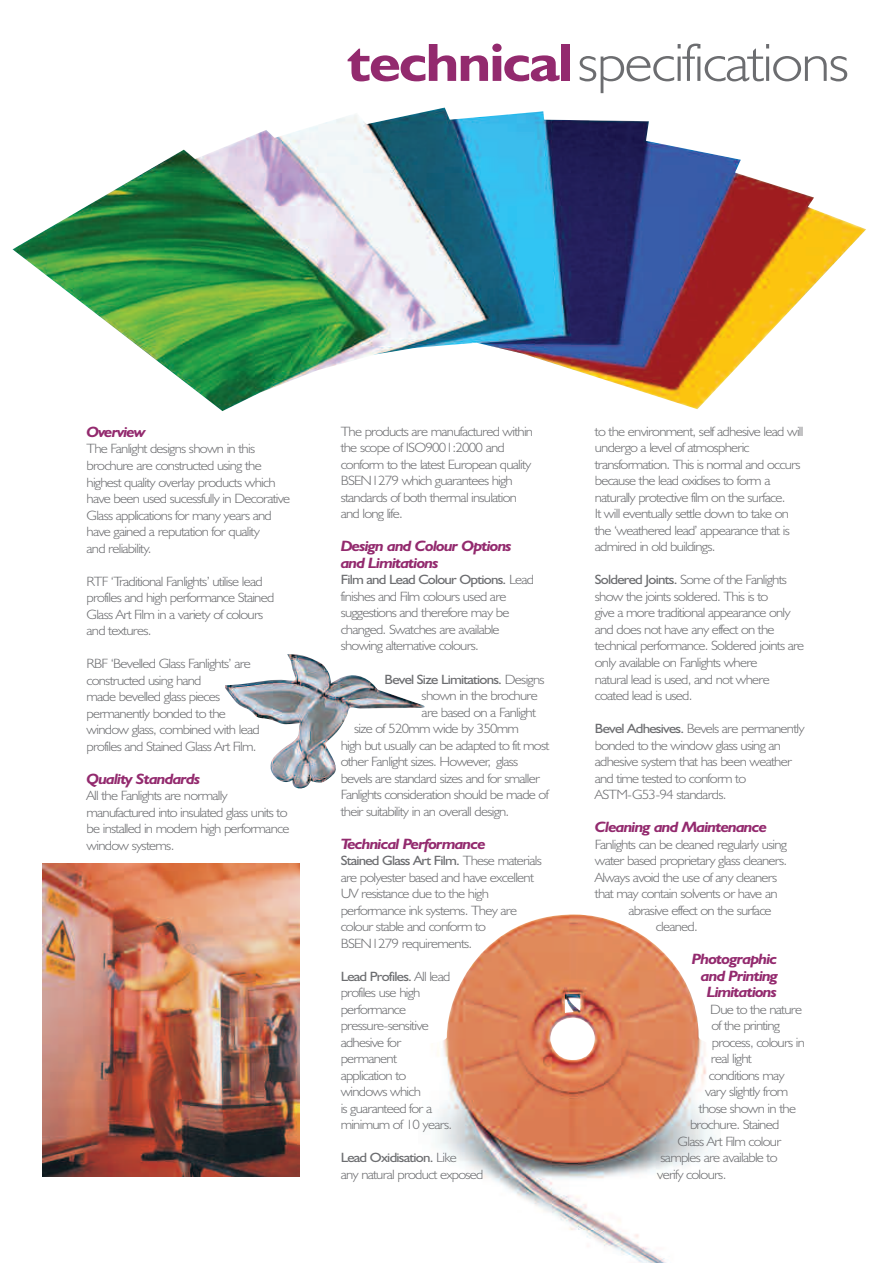
<style>
.page{position:relative;width:893px;height:1263px;background:#fff}
.page>*{position:absolute;margin:0;border:0;box-sizing:border-box;transform-origin:0 0}
.t1{font:300 54px "Humanist 521 BT";letter-spacing:-.025em;color:#6c6d70;scale:1.1 1}
.t2{font:italic 700 15px/16.5px "Humanist 521 BT";letter-spacing:-.055em;color:#932a6e;scale:1.1 1}
.t3{font:300 13.5px/16.5px "Humanist 521 BT";letter-spacing:-.05em;color:#6c6d70;scale:1.1 1}
.t4{font:13.5px "Humanist 521 BT";letter-spacing:-.05em;color:#6c6d70;scale:1.1 1}
.s1{font-weight:700;color:#932a6e}
.s2{font-weight:400}
.s3{font-weight:300}
</style>
<div class="page">
<img style="left:226px;top:654px;width:199px;height:134px">
<img style="left:436px;top:914px;width:278px;height:349px">
<img style="left:13px;top:108px;width:853px;height:303px">
<img style="left:43px;top:863px;width:257px;height:314px">
<h1 class="t1" style="left:347px;top:44px;width:458px"><span class="s1">technical</span>specifications</h1>
<p class="t2" style="left:87px;top:425px;width:55px">Overview</p>
<p class="t3" style="left:87px;top:442px;width:187px">The Fanlight designs shown in this brochure are constructed using the highest quality overlay products which have been used sucessfully in Decorative Glass applications for many years and have gained a reputation for quality<br>and reliability.</p>
<p class="t3" style="left:87px;top:574px;width:172px">RTF ‘Traditional Fanlights’ utilise lead profiles and high performance Stained Glass Art Film in a variety of colours and textures.</p>
<p class="t3" style="left:87px;top:657px;width:159px">RBF ‘Bevelled Glass Fanlights’ are constructed using hand<br>made bevelled glass pieces permanently bonded to the window glass, combined with lead profiles and Stained Glass Art Film.</p>
<p class="t2" style="left:87px;top:772px;width:105px">Quality Standards</p>
<p class="t3" style="left:87px;top:789px;width:186px">All the Fanlights are normally manufactured into insulated glass units to be installed in modern high performance window systems.</p>
<p class="t3" style="left:341px;top:425px;width:176px">The products are manufactured within the scope of ISO9001:2000 and conform to the latest European quality<br>BSEN1279 which guarantees high standards of both thermal insulation and long life.</p>
<p class="t2" style="left:341px;top:540px;width:157px">Design and Colour Options and Limitations</p>
<p class="t3" style="left:341px;top:573px;width:177px"><span class="s2">Film and Lead Colour Options.</span> Lead finishes and Film colours used are suggestions and therefore may be changed. Swatches are available showing alternative colours.</p>
<p class="t4" style="left:384px;top:674px;width:147px">Bevel Size Limitations. <span class="s3">Designs</span></p>
<p class="t3" style="left:422px;top:689px;width:107px">shown in the brochure</p>
<p class="t3" style="left:422px;top:705px;width:105px">are based on a Fanlight</p>
<p class="t3" style="left:354px;top:722px;width:151px">size of 520mm wide by 350mm</p>
<p class="t3" style="left:341px;top:738px;width:191px">high but usually can be adapted to fit most</p>
<p class="t3" style="left:341px;top:755px;width:163px">other Fanlight sizes. However, glass</p>
<p class="t3" style="left:341px;top:771px;width:183px">bevels are standard sizes and for smaller</p>
<p class="t3" style="left:341px;top:788px;width:191px">Fanlights consideration should be made of</p>
<p class="t3" style="left:341px;top:804px;width:155px">their suitability in an overall design.</p>
<p class="t2" style="left:341px;top:837px;width:133px">Technical Performance</p>
<p class="t3" style="left:341px;top:854px;width:184px"><span class="s2">Stained Glass Art Film.</span> These materials are polyester based and have excellent<br>UV resistance due to the high performance ink systems. They are colour stable and conform to<br>BSEN1279 requirements.</p>
<p class="t3" style="left:341px;top:969px;width:103px"><span class="s2">Lead Profiles.</span> All lead profiles use high performance pressure-sensitive adhesive for permanent application to windows which<br>is guaranteed for a minimum of 10 years.</p>
<p class="t3" style="left:341px;top:1151px;width:131px"><span class="s2">Lead Oxidisation.</span> Like<br>any natural product exposed</p>
<p class="t3" style="left:595px;top:425px;width:191px">to the environment, self adhesive lead will undergo a level of atmospheric transformation. This is normal and occurs because the lead oxidises to form a naturally protective film on the surface.<br>It will eventually settle down to take on the ‘weathered lead’ appearance that is admired in old buildings.</p>
<p class="t3" style="left:595px;top:573px;width:192px"><span class="s2">Soldered Joints.</span> Some of the Fanlights show the joints soldered. This is to<br>give a more traditional appearance only and does not have any effect on the technical performance. Soldered joints are only available on Fanlights where<br>natural lead is used, and not where coated lead is used.</p>
<p class="t3" style="left:595px;top:722px;width:192px"><span class="s2">Bevel Adhesives.</span> Bevels are permanently bonded to the window glass using an adhesive system that has been weather and time tested to conform to ASTM-G53-94 standards.</p>
<p class="t2" style="left:595px;top:820px;width:158px">Cleaning and Maintenance</p>
<p class="t3" style="left:595px;top:837px;width:176px">Fanlights can be cleaned regularly using</p>
<p class="t3" style="left:595px;top:854px;width:176px">water based proprietary glass cleaners.</p>
<p class="t3" style="left:595px;top:870px;width:167px">Always avoid the use of any cleaners</p>
<p class="t3" style="left:595px;top:887px;width:168px">that may contain solvents or have an</p>
<p class="t3" style="left:628px;top:903px;width:132px">abrasive effect on the surface</p>
<p class="t3" style="left:656px;top:920px;width:40px">cleaned.</p>
<p class="t2" style="left:692px;top:952px;width:80px;text-align:right">Photographic and Printing<br>Limitations</p>
<p class="t3" style="left:710px;top:1002px;width:85px">Due to the nature</p>
<p class="t3" style="left:711px;top:1019px;width:64px">of the printing</p>
<p class="t3" style="left:712px;top:1035px;width:86px">process, colours in</p>
<p class="t3" style="left:711px;top:1052px;width:39px">real light</p>
<p class="t3" style="left:709px;top:1068px;width:70px">conditions may</p>
<p class="t3" style="left:705px;top:1085px;width:77px">vary slightly from</p>
<p class="t3" style="left:699px;top:1101px;width:90px">those shown in the</p>
<p class="t3" style="left:690px;top:1118px;width:83px">brochure. Stained</p>
<p class="t3" style="left:678px;top:1134px;width:96px">Glass Art Film colour</p>
<p class="t3" style="left:661px;top:1151px;width:108px">samples are available to</p>
<p class="t3" style="left:657px;top:1167px;width:64px">verify colours.</p>
</div>
